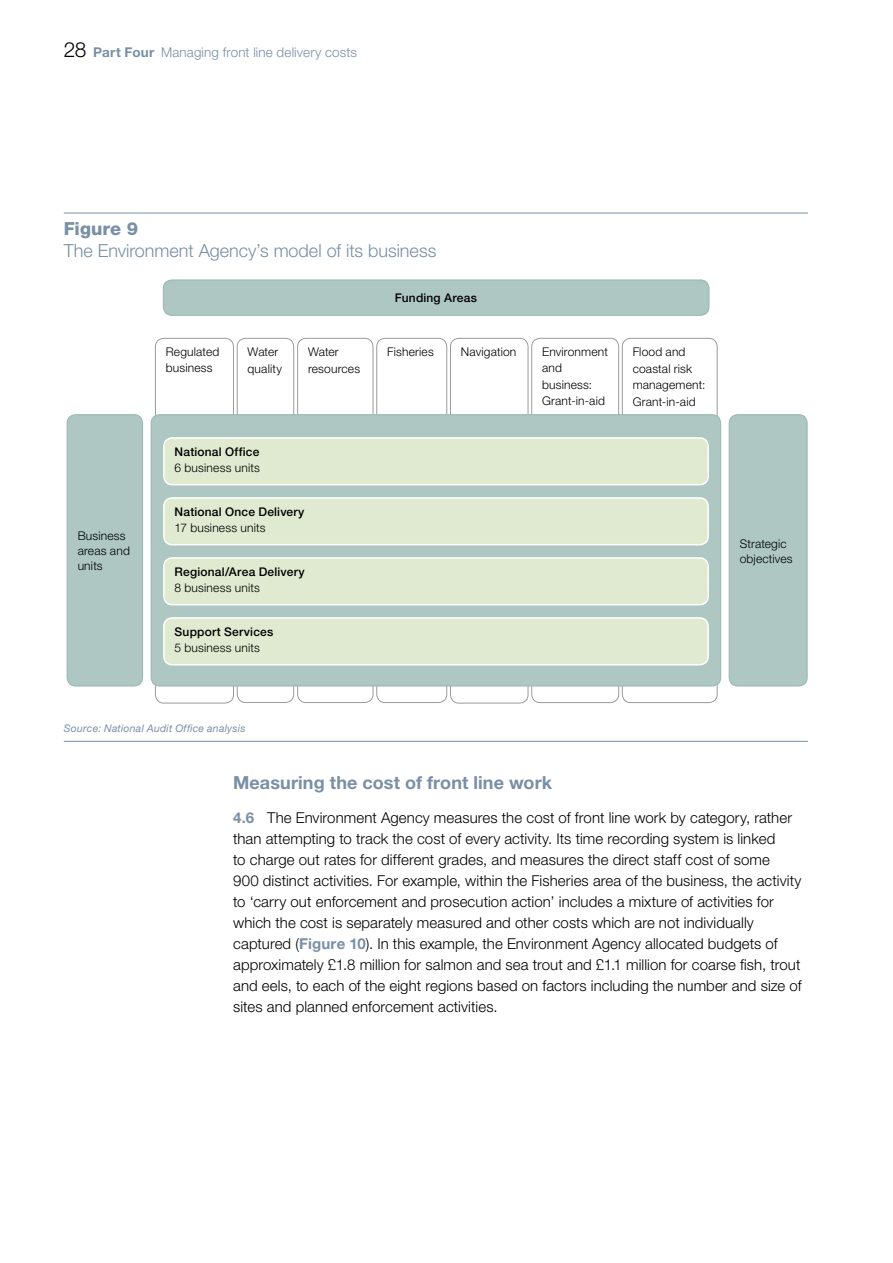
<style>
.page{position:relative;width:893px;height:1263px;background:#fff}
.page>*{position:absolute;margin:0;border:0;box-sizing:border-box;transform-origin:0 0}
.t1{font:300 18px "Helvetica Neue LT Std";color:#788fa5}
.HEAD_12_15pt_75_5415{font:700 18px "Helvetica Neue LT Std";letter-spacing:.005em;color:#788fa5}
.t2{font:800 18px "Helvetica Neue LT Std";letter-spacing:.005em;color:#788fa5}
.BC_10_14pt_45___NUMB{font:300 15px/21px "Helvetica Neue LT Std";letter-spacing:.005em;color:#000}
.BC_10_14pt_45{font:300 13.5px "Helvetica Neue LT Std";letter-spacing:.01em;color:#788fa5}
.t3{font:300 12px/16.5px "Helvetica Neue LT Std";letter-spacing:.015em;color:#000}
.t4{font:500 12px "Helvetica Neue LT Std";letter-spacing:.015em;color:#000}
.t5{font:italic 10.5px "Helvetica Neue LT Std";letter-spacing:.025em;color:#788fa5}
.s1{font-size:20.85px;color:#000}
.s2{font-weight:700}
.s3{font-weight:700;color:#788fa5}
</style>
<div class="page">
<hr style="left:64px;top:213px;width:744px;height:1px;background:#788fa5">
<hr style="left:64px;top:741px;width:744px;height:1px;background:#788fa5">
<div style="left:297px;top:338px;width:76px;height:365px;border:1px solid #9b9b9a;border-radius:9px"></div>
<div style="left:237px;top:338px;width:57px;height:365px;border:1px solid #9b9b9a;border-radius:9px"></div>
<div style="left:531px;top:338px;width:88px;height:365px;border:1px solid #9b9b9a;border-radius:9px"></div>
<div style="left:155px;top:338px;width:79px;height:365px;border:1px solid #9b9b9a;border-radius:9px"></div>
<div style="left:376px;top:338px;width:71px;height:365px;border:1px solid #9b9b9a;border-radius:9px"></div>
<div style="left:450px;top:338px;width:78px;height:365px;border:1px solid #9b9b9a;border-radius:9px"></div>
<div style="left:67px;top:415px;width:76px;height:271px;background:#aec7c2;border-radius:9px"></div>
<div style="left:67px;top:414px;width:76px;height:272px;border:1px solid #9bbab3;border-radius:9px"></div>
<div style="left:151px;top:415px;width:570px;height:271px;background:#aec7c2;border-radius:9px"></div>
<div style="left:151px;top:414px;width:570px;height:272px;border:1px solid #9bbab3;border-radius:9px"></div>
<div style="left:164px;top:438px;width:544px;height:47px;background:#dfead0;border-radius:9px"></div>
<div style="left:163px;top:437px;width:546px;height:48px;border:2px solid #fff;border-radius:9px"></div>
<div style="left:164px;top:498px;width:544px;height:47px;background:#dfead0;border-radius:9px"></div>
<div style="left:163px;top:497px;width:546px;height:48px;border:2px solid #fff;border-radius:9px"></div>
<div style="left:164px;top:558px;width:544px;height:47px;background:#dfead0;border-radius:9px"></div>
<div style="left:163px;top:557px;width:546px;height:48px;border:2px solid #fff;border-radius:9px"></div>
<div style="left:164px;top:618px;width:544px;height:47px;background:#dfead0;border-radius:9px"></div>
<div style="left:163px;top:617px;width:546px;height:48px;border:2px solid #fff;border-radius:9px"></div>
<div style="left:163px;top:280px;width:546px;height:35px;background:#aec7c2;border-radius:9px"></div>
<div style="left:163px;top:279px;width:546px;height:37px;border:1px solid #9bbab3;border-radius:9px"></div>
<div style="left:729px;top:415px;width:78px;height:271px;background:#aec7c2;border-radius:9px"></div>
<div style="left:729px;top:414px;width:79px;height:272px;border:1px solid #9bbab3;border-radius:9px"></div>
<p class="BC_10_14pt_45" style="left:64px;top:44px;width:295px"><span class="s1">28</span> <span class="s2">Part Four</span> Managing front line delivery costs</p>
<p class="t2" style="left:64px;top:218px;width:76px">Figure 9</p>
<p class="t1" style="left:64px;top:240px;width:374px">The Environment Agency’s model of its business</p>
<p class="t4" style="left:395px;top:290px;width:84px">Funding Areas</p>
<p class="t3" style="left:78px;top:528px;width:54px;line-height:15px">Business areas and units</p>
<p class="t3" style="left:166px;top:343px;width:55px">Regulated business</p>
<p class="t3" style="left:387px;top:343px;width:48px">Fisheries</p>
<p class="t3" style="left:461px;top:343px;width:57px">Navigation</p>
<p class="t3" style="left:633px;top:344px;width:74px">Flood and coastal risk management:<br>Grant-in-aid</p>
<p class="t3" style="left:248px;top:343px;width:36px">Water quality</p>
<p class="t3" style="left:542px;top:343px;width:67px">Environment and business:<br>Grant-in-aid</p>
<p class="t3" style="left:308px;top:343px;width:54px">Water resources</p>
<p class="t4" style="left:175px;top:444px;width:86px">National Office</p>
<p class="t3" style="left:175px;top:459px;width:87px">6 business units</p>
<p class="t4" style="left:175px;top:504px;width:131px">National Once Delivery</p>
<p class="t3" style="left:175px;top:519px;width:92px">17 business units</p>
<p class="t4" style="left:175px;top:564px;width:132px">Regional/Area Delivery</p>
<p class="t3" style="left:175px;top:579px;width:87px">8 business units</p>
<p class="t4" style="left:175px;top:624px;width:100px">Support Services</p>
<p class="t3" style="left:175px;top:639px;width:87px">5 business units</p>
<p class="t5" style="left:64px;top:722px;width:183px">Source: National Audit Office analysis</p>
<p class="t3" style="left:740px;top:536px;width:54px;line-height:15px">Strategic objectives</p>
<p class="HEAD_12_15pt_75_5415" style="left:233px;top:771px;width:320px">Measuring the cost of front line work</p>
<p class="BC_10_14pt_45___NUMB" style="left:233px;top:806px;width:570px"><span class="s3">4.6</span> The Environment Agency measures the cost of front line work by category, rather than attempting to track the cost of every activity. Its time recording system is linked<br>to charge out rates for different grades, and measures the direct staff cost of some<br>900 distinct activities. For example, within the Fisheries area of the business, the activity to ‘carry out enforcement and prosecution action’ includes a mixture of activities for which the cost is separately measured and other costs which are not individually captured (<span class="s3">Figure 10</span>). In this example, the Environment Agency allocated budgets of approximately £1.8 million for salmon and sea trout and £1.1 million for coarse fish, trout and eels, to each of the eight regions based on factors including the number and size of sites and planned enforcement activities.</p>
</div>
